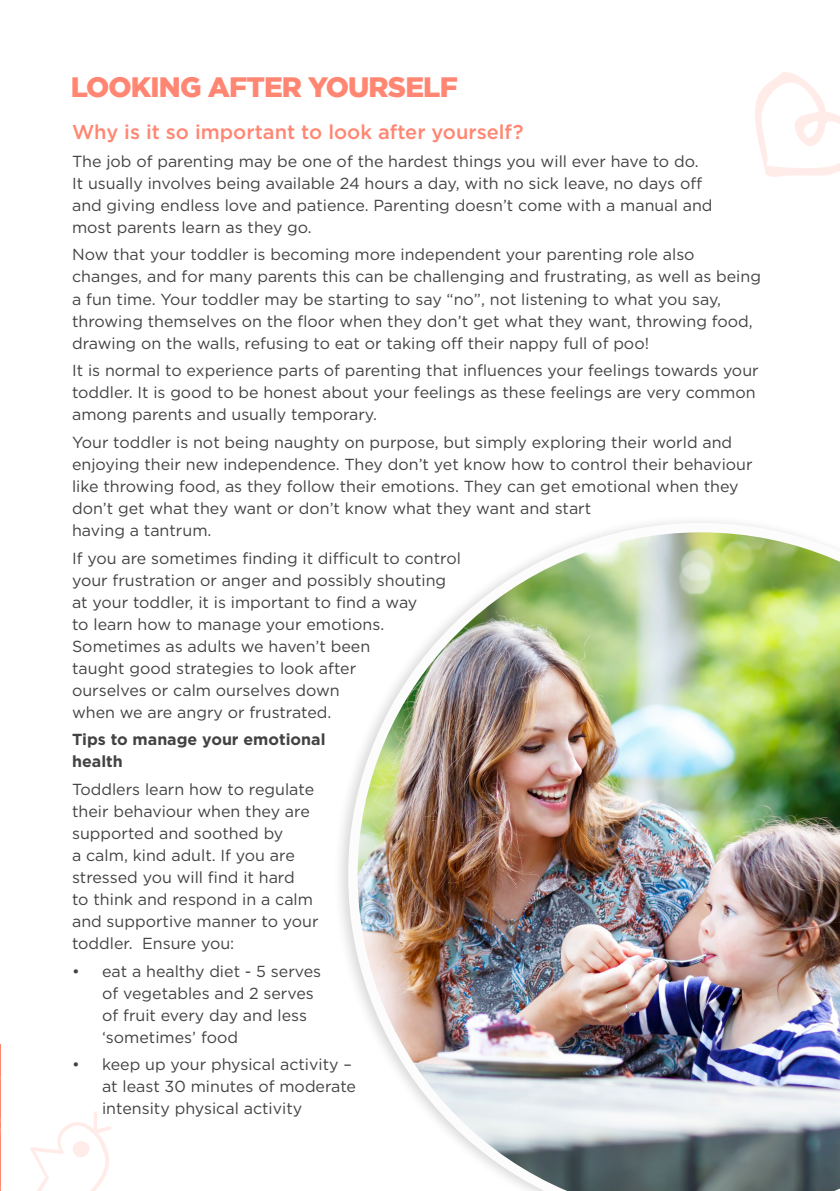
<style>
.page{position:relative;width:840px;height:1191px;background:#fff}
.page>*{position:absolute;margin:0;border:0;box-sizing:border-box;transform-origin:0 0}
.t1{font:900 28px "Gotham HTF";letter-spacing:-.03em;color:#ff8672}
.t2{font:500 20px "Gotham";color:#ff8672}
.t3{font:16px/22px "Gotham";color:#424242}
.t4{font:700 16px/22px "Gotham";color:#424242}
</style>
<div class="page">
<hr style="left:0;top:0;width:1px;height:1191px;background:#ff8672">
<img style="left:348px;top:523px;width:491px;height:668px">
<svg style="left:0;top:1076px;width:112px;height:115px"></svg>
<div style="left:0;top:0;width:227px;height:1043px;background:#fff"></div>
<svg style="left:755px;top:72px;width:84px;height:105px"></svg>
<h1 class="t1" style="left:71px;top:71px;width:388px">LOOKING AFTER YOURSELF</h1>
<p class="t2" style="left:72px;top:119px;width:453px">Why is it so important to look after yourself?</p>
<p class="t3" style="left:72px;top:150px;width:641px">The job of parenting may be one of the hardest things you will ever have to do.<br>It usually involves being available 24 hours a day, with no sick leave, no days off and giving endless love and patience. Parenting doesn’t come with a manual and most parents learn as they go.</p>
<p class="t3" style="left:72px;top:243px;width:690px">Now that your toddler is becoming more independent your parenting role also changes, and for many parents this can be challenging and frustrating, as well as being a fun time. Your toddler may be starting to say “no”, not listening to what you say, throwing themselves on the floor when they don’t get what they want, throwing food, drawing on the walls, refusing to eat or taking off their nappy full of poo!</p>
<p class="t3" style="left:72px;top:359px;width:687px">It is normal to experience parts of parenting that influences your feelings towards your toddler. It is good to be honest about your feelings as these feelings are very common among parents and usually temporary.</p>
<p class="t3" style="left:72px;top:431px;width:681px">Your toddler is not being naughty on purpose, but simply exploring their world and enjoying their new independence. They don’t yet know how to control their behaviour like throwing food, as they follow their emotions. They can get emotional when they don’t get what they want or don’t know what they want and start<br>having a tantrum.</p>
<p class="t3" style="left:72px;top:546px;width:390px">If you are sometimes finding it difficult to control your frustration or anger and possibly shouting at your toddler, it is important to find a way<br>to learn how to manage your emotions.<br>Sometimes as adults we haven’t been<br>taught good strategies to look after<br>ourselves or calm ourselves down<br>when we are angry or frustrated.</p>
<p class="t4" style="left:72px;top:728px;width:255px">Tips to manage your emotional health</p>
<p class="t3" style="left:72px;top:778px;width:248px">Toddlers learn how to regulate their behaviour when they are supported and soothed by<br>a calm, kind adult. If you are stressed you will find it hard<br>to think and respond in a calm and supportive manner to your toddler. Ensure you:</p>
<p class="t3" style="left:102px;top:959px;width:220px;text-indent:-30px">• eat a healthy diet - 5 serves of vegetables and 2 serves of fruit every day and less ‘sometimes’ food</p>
<p class="t3" style="left:102px;top:1053px;width:255px;text-indent:-30px">• keep up your physical activity – at least 30 minutes of moderate intensity physical activity</p>
</div>
